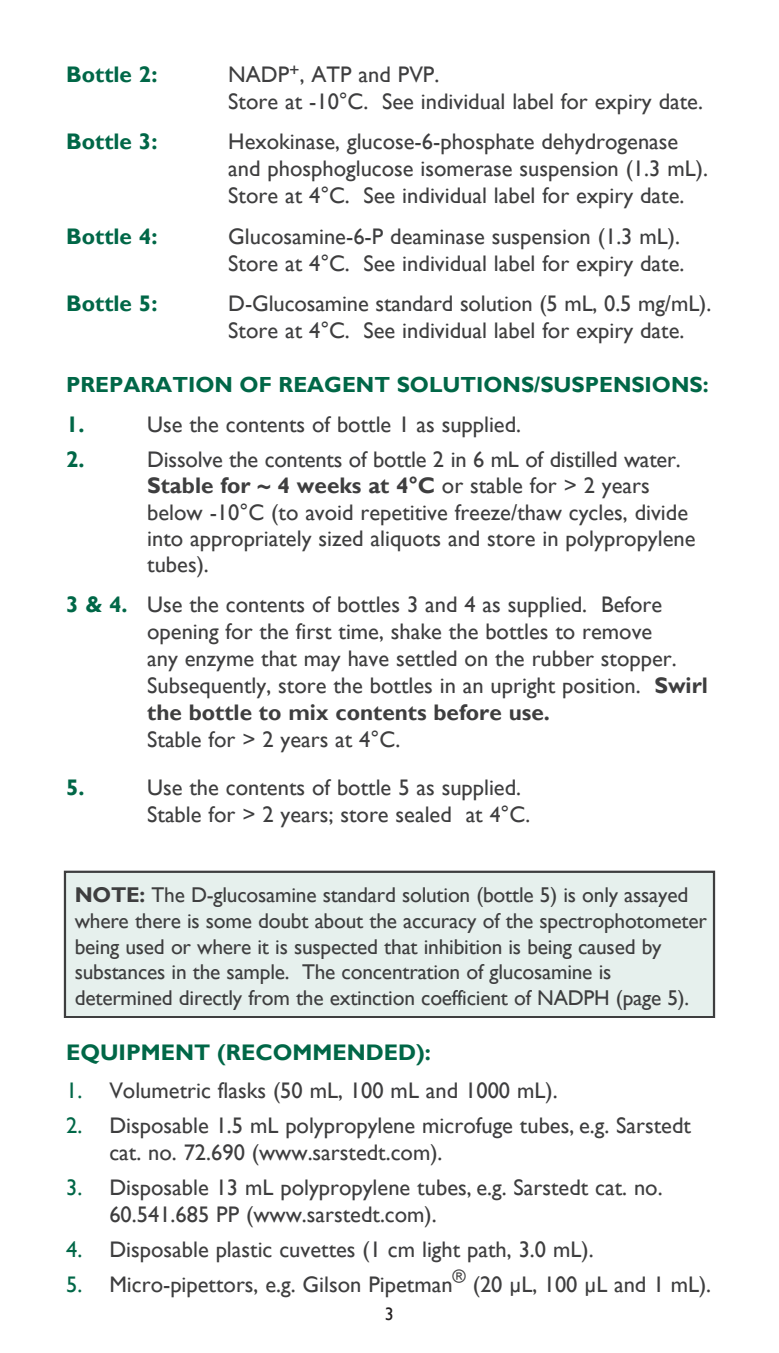
<style>
.page{position:relative;width:779px;height:1353px;background:#fff}
.page>*{position:absolute;margin:0;border:0;box-sizing:border-box;transform-origin:0 0}
.t1{font:22.5px/27px "Gill Sans";color:#3e3e3f}
.t2{font:700 22.5px "Gill Sans";color:#006747}
.t3{font:700 21.82px "Gill Sans";color:#006747}
.t4{font:21.38px "Gill Sans";letter-spacing:-.01em;color:#3e3e3f}
.t5{font:18px "Gill Sans";color:#231f20}
.t6{font:18px "Gill Sans";color:#3e3e3f}
.s1{font-weight:700}
.s2{font-weight:700;color:#006747}
.s3{font-size:21.82px}
.s4{color:#006747}
</style>
<div class="page">
<div style="left:65px;top:871px;width:648px;height:145px;background:#e6f0ed"></div>
<div style="left:64px;top:870px;width:650px;height:148px;border:2px solid #3e3e3f"></div>
<p class="t2" style="left:66px;top:60px;width:93px">Bottle 2:</p>
<p class="t1" style="left:228px;top:61px;width:212px">NADP<sup>+</sup>, ATP and PVP.</p>
<p class="t1" style="left:228px;top:88px;width:476px">Store at -10°C. See individual label for expiry date.</p>
<p class="t2" style="left:66px;top:128px;width:93px">Bottle 3:</p>
<p class="t1" style="left:228px;top:128px;width:481px">Hexokinase, glucose-6-phosphate dehydrogenase and phosphoglucose isomerase suspension (1.3 mL).</p>
<p class="t1" style="left:228px;top:182px;width:457px">Store at 4°C. See individual label for expiry date.</p>
<p class="t2" style="left:66px;top:222px;width:93px">Bottle 4:</p>
<p class="t1" style="left:228px;top:223px;width:457px">Glucosamine-6-P deaminase suspension (1.3 mL).<br>Store at 4°C. See individual label for expiry date.</p>
<p class="t2" style="left:66px;top:290px;width:93px">Bottle 5:</p>
<p class="t1" style="left:228px;top:290px;width:484px">D-Glucosamine standard solution (5 mL, 0.5 mg/mL).</p>
<p class="t1" style="left:228px;top:317px;width:457px">Store at 4°C. See individual label for expiry date.</p>
<p class="t3" style="left:66px;top:371px;width:643px">PREPARATION OF REAGENT SOLUTIONS/SUSPENSIONS:</p>
<p class="t2" style="left:66px;top:411px;width:20px">1.</p>
<p class="t1" style="left:147px;top:411px;width:375px">Use the contents of bottle 1 as supplied.</p>
<p class="t2" style="left:66px;top:446px;width:20px">2.</p>
<p class="t1" style="left:147px;top:447px;width:549px;line-height:26.1px">Dissolve the contents of bottle 2 in 6 mL of distilled water.<br><span class="s1">Stable for ~ 4 weeks at 4°C</span> or stable for &gt; 2 years below -10°C (to avoid repetitive freeze/thaw cycles, divide into appropriately sized aliquots and store in polypropylene tubes).</p>
<p class="t1" style="left:147px;top:591px;width:562px;text-indent:-81px"><span class="s2">3 &amp; 4.</span> Use the contents of bottles 3 and 4 as supplied. Before opening for the first time, shake the bottles to remove<br>any enzyme that may have settled on the rubber stopper.<br>Subsequently, store the bottles in an upright position. <span class="s1">Swirl the bottle to mix contents before use.<br></span>Stable for &gt; 2 years at 4°C.</p>
<p class="t2" style="left:66px;top:773px;width:20px">5.</p>
<p class="t1" style="left:147px;top:773px;width:375px">Use the contents of bottle 5 as supplied.</p>
<p class="t1" style="left:147px;top:800px;width:384px">Stable for &gt; 2 years; store sealed at <span class="s3">4</span>°C<span class="s3">.</span></p>
<p class="t4" style="left:75px;top:882px;width:614px"><span class="s1">NOTE:</span> The D-glucosamine standard solution (bottle 5) is only assayed</p>
<p class="t4" style="left:75px;top:908px;width:633px">where there is some doubt about the accuracy of the spectrophotometer</p>
<p class="t4" style="left:75px;top:933px;width:588px">being used or where it is suspected that inhibition is being caused by</p>
<p class="t4" style="left:75px;top:959px;width:538px">substances in the sample. The concentration of glucosamine is</p>
<p class="t4" style="left:75px;top:985px;width:615px">determined directly from the extinction coefficient of NADPH (page 5).</p>
<p class="t2" style="left:66px;top:1038px;width:366px">EQUIPMENT (RECOMMENDED):</p>
<p class="t1" style="left:66px;top:1076px;width:493px"><span class="s4">1.</span> Volumetric flasks (50 mL, 100 mL and 1000 mL).</p>
<p class="t1" style="left:109px;top:1112px;width:582px;text-indent:-43px"><span class="s4">2.</span> Disposable 1.5 mL polypropylene microfuge tubes, e.g. Sarstedt cat. no. 72.690 (www.sarstedt.com).</p>
<p class="t1" style="left:109px;top:1174px;width:554px;text-indent:-43px"><span class="s4">3.</span> Disposable 13 mL polypropylene tubes, e.g. Sarstedt cat. no.<br>60.541.685 PP (www.sarstedt.com).</p>
<p class="t1" style="left:66px;top:1236px;width:528px"><span class="s4">4.</span> Disposable plastic cuvettes (1 cm light path, 3.0 mL).</p>
<p class="t1" style="left:66px;top:1271px;width:388px"><span class="s4">5.</span> Micro-pipettors, e.g. Gilson Pipetman</p>
<p class="t6" style="left:452px;top:1265px;width:15px">®</p>
<p class="t1" style="left:472px;top:1271px;width:240px">(20 μL, 100 μL and 1 mL).</p>
<p class="t5" style="left:385px;top:1302px;width:10px">3</p>
</div>
